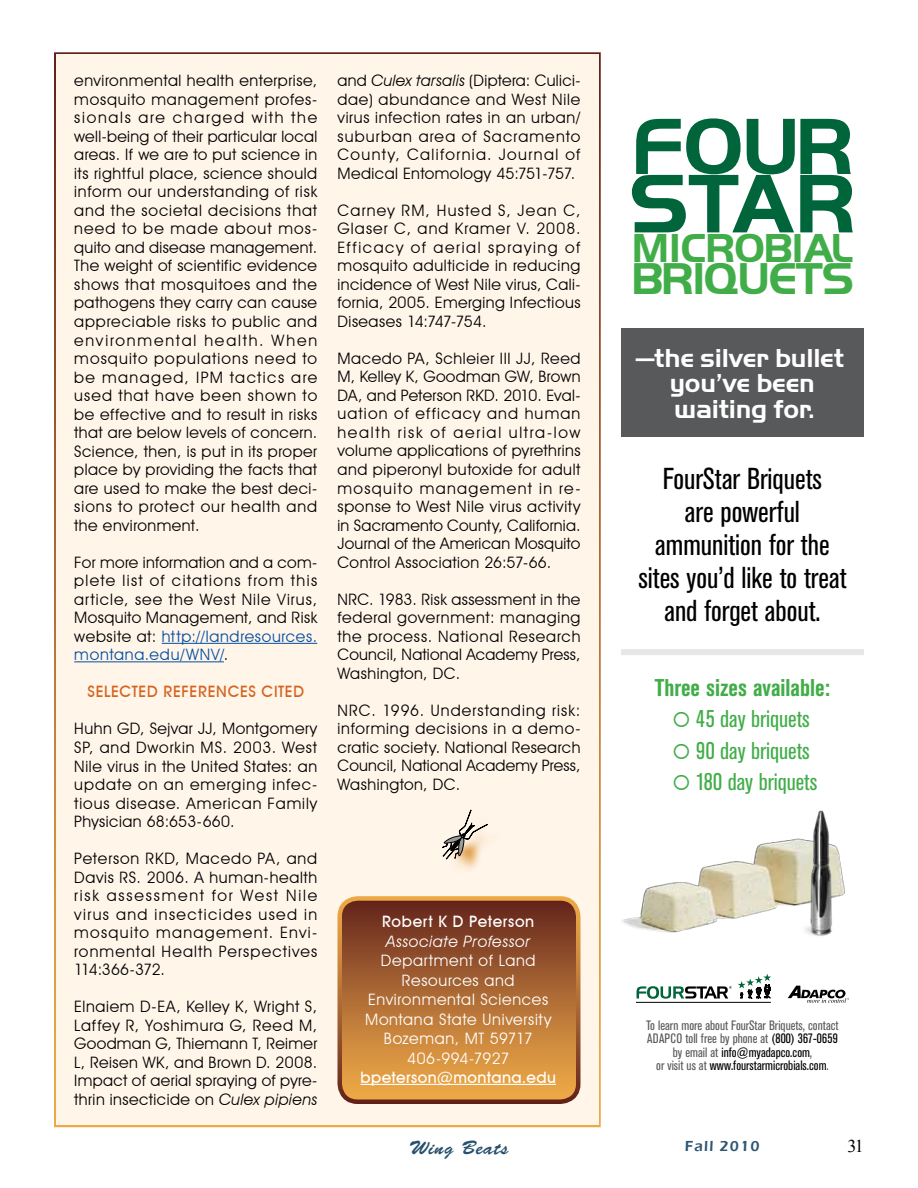
<style>
.page{position:relative;width:918px;height:1188px;background:#fff}
.page>*{position:absolute;margin:0;border:0;box-sizing:border-box;transform-origin:0 0}
.t1{font:86.25px "Handel Gothic";color:#00653b}
.t2{font:82.65px "Handel Gothic";color:#00653b}
.t3{font:46.35px "Handel Gothic";letter-spacing:-.03em;color:#41ad49}
.t4{font:42px "Handel Gothic";letter-spacing:-.025em;color:#41ad49}
.t5{font:condensed 30px/33px "Akzidenz Grotesk BE";color:#000;text-align:center}
.t6{font:27px/25.5px "Handel Gothic";letter-spacing:-.01em;color:#fff;text-align:center}
.t7{font:condensed 24px "Akzidenz Grotesk BE";color:#41ad49}
.t8{font:700 condensed 24px "Akzidenz Grotesk BE";color:#41ad49}
.t9{font:19.5px "Brush Script Std";letter-spacing:.04em;color:#26506c}
.t10{font:18px "Times New Roman";color:#000}
.t11{font:15.75px/18.5px "Avant Garde IT Cby BT";letter-spacing:.03em;color:#000;text-align:justify}
.t12{font:15.75px/19.5px "Avant Garde IT Cby BT";letter-spacing:.045em;color:#fff;text-align:center}
.t13{font:500 15.75px "Avant Garde IT Cby BT";letter-spacing:.03em;color:#fff}
.t14{font:500 15.75px "Avant Garde IT Cby BT";letter-spacing:.04em;color:#d46420}
.t15{font:italic 15.75px "Avant Garde IT Cby BT";letter-spacing:.04em;color:#fff}
.t16{font:600 15px "Eras ITC";letter-spacing:.08em;color:#2e5672}
.t17{font:condensed 13.5px/13.5px "Akzidenz Grotesk BE";color:#58595b;text-align:center}
.s1{color:#034ea2}
.s2{font-style:italic}
.s3{color:#000}
</style>
<div class="page">
<div style="left:54px;top:52px;width:547px;height:1075px;background:#fff5e9;border:4px solid #fff"></div>
<div style="left:445px;top:812px;width:58px;height:61px;background:#da8c27;opacity:.93"></div>
<svg style="left:442px;top:810px;width:46px;height:49px"></svg>
<div style="left:621px;top:328px;width:243px;height:108px;background:#58595b"></div>
<svg style="left:788px;top:986px;width:61px;height:17px"></svg>
<svg style="left:738px;top:974px;width:33px;height:25px"></svg>
<hr style="left:636px;top:1002px;width:135px;height:1px;background:#000">
<svg style="left:637px;top:986px;width:95px;height:13px"></svg>
<img style="left:621px;top:839px;width:171px;height:94px">
<img style="left:792px;top:810px;width:53px;height:126px">
<div style="left:621px;top:649px;width:243px;height:6px;background:#e6e7e8"></div>
<hr style="left:162px;top:643px;width:155px;height:1px;background:#034ea2">
<hr style="left:74px;top:661px;width:150px;height:1px;background:#034ea2">
<svg style="left:340px;top:901px;width:238px;height:201px;background:#ad6b34"></svg>
<hr style="left:360px;top:1084px;width:196px;height:1px;background:#fff">
<div style="left:338px;top:896px;width:242px;height:208px;border:4px solid #fff;border-radius:18px"></div>
<p class="t11" style="left:74px;top:71px;width:245px">environmental health enterprise, mosquito management profes&shy;sionals are charged with the well-being of their particular local areas. If we are to put science in its rightful place, science should inform our understanding of risk and the societal decisions that need to be made about mos&shy;quito and disease management.<br>The weight of scientific evidence shows that mosquitoes and the pathogens they carry can cause appreciable risks to public and environmental health. When mosquito populations need to be managed, IPM tactics are used that have been shown to be effective and to result in risks that are below levels of concern.<br>Science, then, is put in its proper place by providing the facts that are used to make the best deci&shy;sions to protect our health and the environment.</p>
<p class="t11" style="left:74px;top:553px;width:245px">For more information and a com&shy;plete list of citations from this article, see the West Nile Virus, Mosquito Management, and Risk website at: <span class="s1">http://landresources. montana.edu/WNV/</span>.</p>
<p class="t14" style="left:87px;top:682px;width:218px">SELECTED REFERENCES CITED</p>
<p class="t11" style="left:74px;top:720px;width:245px">Huhn GD, Sejvar JJ, Montgomery SP, and Dworkin MS. 2003. West Nile virus in the United States: an update on an emerging infec&shy;tious disease. American Family Physician 68:653-660.</p>
<p class="t11" style="left:74px;top:849px;width:245px">Peterson RKD, Macedo PA, and Davis RS. 2006. A human-health risk assessment for West Nile virus and insecticides used in mosquito management. Envi&shy;ronmental Health Perspectives 114:366-372.</p>
<p class="t11" style="left:74px;top:997px;width:245px">Elnaiem D-EA, Kelley K, Wright S, Laffey R, Yoshimura G, Reed M, Goodman G, Thiemann T, Reimer L, Reisen WK, and Brown D. 2008.<br>Impact of aerial spraying of pyre&shy;thrin insecticide on <span class="s2">Culex pipiens</span></p>
<p class="t11" style="left:337px;top:71px;width:245px">and <span class="s2">Culex tarsalis</span> (Diptera: Culici&shy;dae) abundance and West Nile virus infection rates in an urban/ suburban area of Sacramento County, California. Journal of Medical Entomology 45:751-757.</p>
<p class="t11" style="left:337px;top:201px;width:245px">Carney RM, Husted S, Jean C, Glaser C, and Kramer V. 2008.<br>Efficacy of aerial spraying of mosquito adulticide in reducing incidence of West Nile virus, Cali&shy;fornia, 2005. Emerging Infectious Diseases 14:747-754.</p>
<p class="t11" style="left:337px;top:349px;width:245px">Macedo PA, Schleier III JJ, Reed M, Kelley K, Goodman GW, Brown DA, and Peterson RKD. 2010. Eval&shy;uation of efficacy and human health risk of aerial ultra-low volume applications of pyrethrins and piperonyl butoxide for adult mosquito management in re&shy;sponse to West Nile virus activity in Sacramento County, California.<br>Journal of the American Mosquito Control Association 26:57-66.</p>
<p class="t11" style="left:337px;top:590px;width:245px">NRC. 1983. Risk assessment in the federal government: managing the process. National Research Council, National Academy Press, Washington, DC.</p>
<p class="t11" style="left:337px;top:701px;width:245px">NRC. 1996. Understanding risk: informing decisions in a demo&shy;cratic society. National Research Council, National Academy Press, Washington, DC.</p>
<p class="t13" style="left:382px;top:912px;width:154px">Robert K D Peterson</p>
<p class="t15" style="left:386px;top:931px;width:146px">Associate Professor</p>
<p class="t12" style="left:365px;top:951px;width:188px">Department of Land<br>Resources and<br>Environmental Sciences<br>Montana State University<br>Bozeman, MT 59717<br>406-994-7927</p>
<p class="t13" style="left:360px;top:1068px;width:197px">bpeterson@montana.edu</p>
<h2 class="t2" style="left:631px;top:98px;width:224px">FOuR</h2>
<h3 class="t4" style="left:629px;top:223px;width:226px"><sup>S</sup>MICROBIAL</h3>
<h1 class="t1" style="left:688px;top:153px;width:169px">TAR</h1>
<h3 class="t3" style="left:631px;top:251px;width:224px">BRIquETS</h3>
<h3 class="t6" style="left:636px;top:345px;width:210px">—the silver bullet you’ve been waiting for.</h3>
<h3 class="t5" style="left:638px;top:463px;width:210px">FourStar Briquets<br>are powerful ammunition for the sites you’d like to treat and forget about.</h3>
<h3 class="t8" style="left:655px;top:674px;width:177px">Three sizes available:</h3>
<h3 class="t7" style="left:672px;top:706px;width:139px">○ 45 day briquets</h3>
<h3 class="t7" style="left:672px;top:737px;width:139px">○ 90 day briquets</h3>
<h3 class="t7" style="left:672px;top:768px;width:147px">○ 180 day briquets</h3>
<p class="t17" style="left:646px;top:1019px;width:194px">To learn more about FourStar Briquets, contact ADAPCO toll free by phone at <span class="s3">(800) 367-0659 </span>by email at <span class="s3">info@myadapco.com</span>,<br>or visit us at <span class="s3">www.fourstarmicrobials.com</span>.</p>
<p class="t9" style="left:409px;top:1137px;width:101px">Wing Beats</p>
<p class="t16" style="left:685px;top:1137px;width:76px">Fall 2010</p>
<p class="t10" style="left:847px;top:1134px;width:18px">31</p>
</div>
